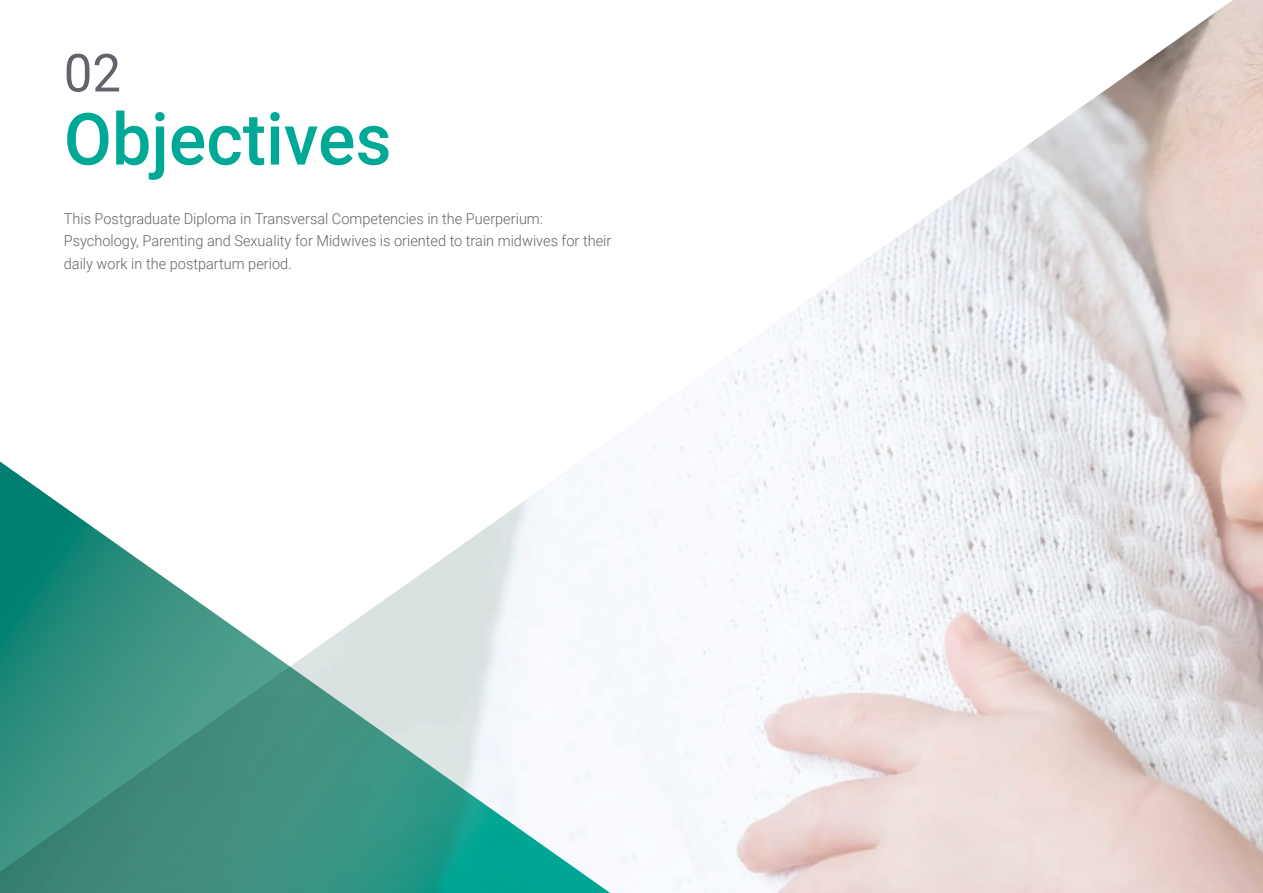
<style>
.page{position:relative;width:1263px;height:893px;background:#fff}
.page>*{position:absolute;margin:0;border:0;box-sizing:border-box;transform-origin:0 0}
.t1{font:500 72px "Roboto";color:#00a996}
.t2{font:52.5px "Roboto";color:#61646a}
.t3{font:300 15px/22.5px "Roboto";color:#61646a}
</style>
<div class="page">
<img style="left:603px;top:0;width:660px;height:893px">
<svg style="left:0;top:446px;width:640px;height:447px"></svg>
<h2 class="t2" style="left:64px;top:36px;width:59px">02</h2>
<h1 class="t1" style="left:64px;top:89px;width:329px">Objectives</h1>
<p class="t3" style="left:64px;top:207px;width:549px">This Postgraduate Diploma in Transversal Competencies in the Puerperium:<br>Psychology, Parenting and Sexuality for Midwives is oriented to train midwives for their daily work in the postpartum period.</p>
</div>
